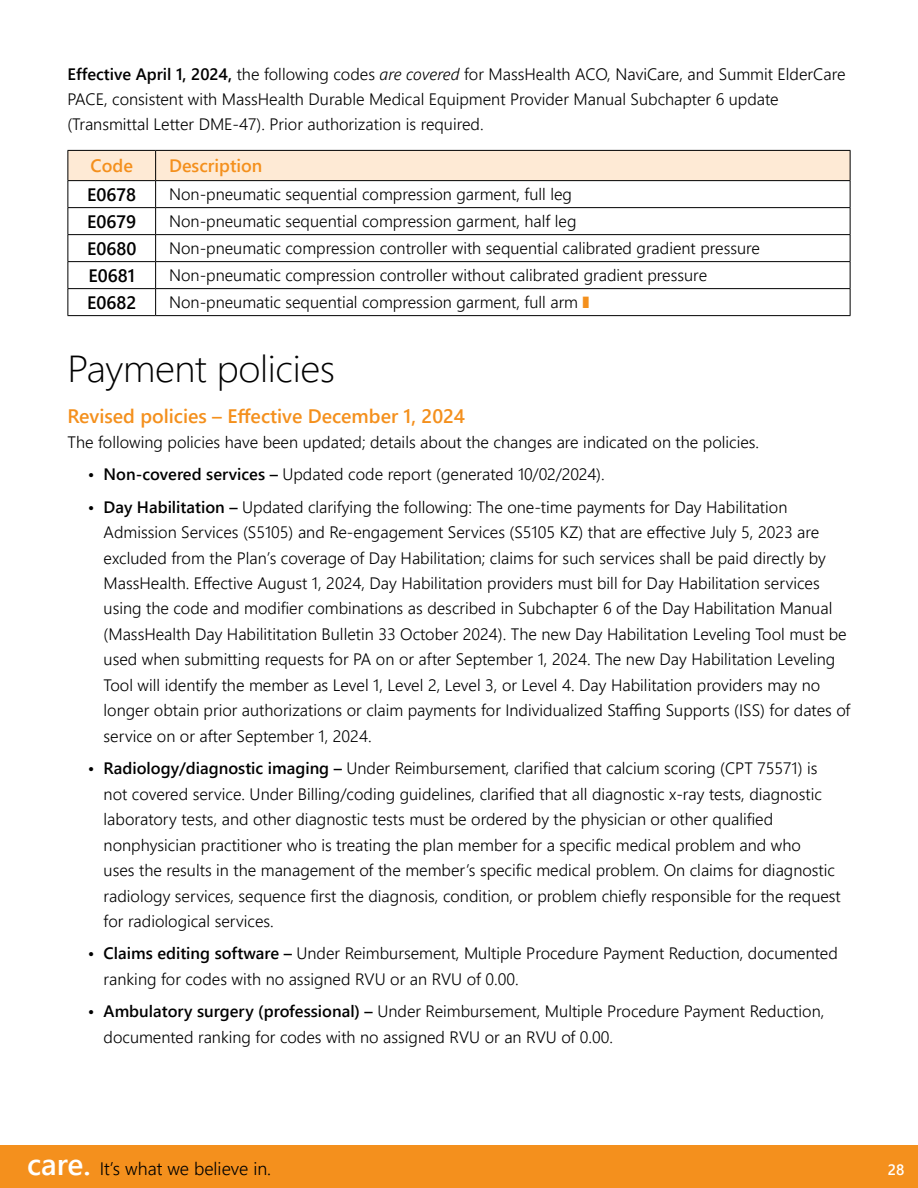
<style>
.page{position:relative;width:918px;height:1188px;background:#fff}
.page>*{position:absolute;margin:0;border:0;box-sizing:border-box;transform-origin:0 0}
.t1{font:37.5px "Webly Sleek UI Light";letter-spacing:-.01em;color:#000;scale:1.05 1}
.t2{font:19.5px "Webly Sleek UI Semibold";color:#f4901d}
.t3{font:18px "Webly Sleek UI Semilight";color:#000}
.t4{font:18px "Webly Sleek UI Semibold";color:#000}
.t5{font:18px "Webly Sleek UI Semibold";color:#f4901d}
.t6{font:16.5px/25.5px "Webly Sleek UI Semilight";color:#000}
.t7{font:15px "Webly Sleek UI Semibold";color:#fff}
.s1{font-family:"Webly Sleek UI Semibold"}
.s2{font-style:italic}
.s3{color:#f4901d}
.s4{font-family:"Webly Sleek UI Semibold";font-size:30px;color:#fff}
</style>
<div class="page">
<div style="left:0;top:1146px;width:918px;height:42px;background:#f4901d"></div>
<svg style="left:68px;top:150px;width:783px;height:165px"></svg>
<hr style="left:68px;top:315px;width:88px;height:1px;background:#000">
<hr style="left:156px;top:315px;width:694px;height:1px;background:#000">
<p class="t6" style="left:68px;top:60px;width:780px"><span class="s1">Effective April 1, 2024,</span> the following codes <span class="s2">are covered</span> for MassHealth ACO, NaviCare, and Summit ElderCare<br>PACE, consistent with MassHealth Durable Medical Equipment Provider Manual Subchapter 6 update (Transmittal Letter DME-47). Prior authorization is required.</p>
<p class="t5" style="left:91px;top:152px;width:44px">Code</p>
<p class="t5" style="left:169px;top:152px;width:95px">Description</p>
<p class="t4" style="left:87px;top:181px;width:50px">E0678</p>
<p class="t6" style="left:169px;top:181px;width:404px">Non-pneumatic sequential compression garment, full leg</p>
<p class="t4" style="left:87px;top:208px;width:51px">E0679</p>
<p class="t6" style="left:169px;top:208px;width:409px">Non-pneumatic sequential compression garment, half leg</p>
<p class="t4" style="left:87px;top:235px;width:51px">E0680</p>
<p class="t6" style="left:169px;top:235px;width:592px">Non-pneumatic compression controller with sequential calibrated gradient pressure</p>
<p class="t4" style="left:88px;top:262px;width:48px">E0681</p>
<p class="t6" style="left:169px;top:262px;width:540px">Non-pneumatic compression controller without calibrated gradient pressure</p>
<p class="t4" style="left:87px;top:289px;width:51px">E0682</p>
<p class="t6" style="left:169px;top:289px;width:422px">Non-pneumatic sequential compression garment, full arm <span class="s3">❚</span></p>
<h1 class="t1" style="left:68px;top:340px;width:256px">Payment policies</h1>
<p class="t2" style="left:68px;top:401px;width:399px">Revised policies – Effective December 1, 2024</p>
<p class="t6" style="left:68px;top:429px;width:693px">The following policies have been updated; details about the changes are indicated on the policies.</p>
<p class="t6" style="left:88px;top:461px;width:518px"><span class="s1">• Non-covered services –</span> Updated code report (generated 10/02/2024).</p>
<p class="t6" style="left:104px;top:493px;width:748px;text-indent:-16px"><span class="s1">• Day Habilitation –</span> Updated clarifying the following: The one-time payments for Day Habilitation Admission Services (S5105) and Re-engagement Services (S5105 KZ) that are effective July 5, 2023 are excluded from the Plan’s coverage of Day Habilitation; claims for such services shall be paid directly by MassHealth. Effective August 1, 2024, Day Habilitation providers must bill for Day Habilitation services using the code and modifier combinations as described in Subchapter 6 of the Day Habilitation Manual (MassHealth Day Habilititation Bulletin 33 October 2024). The new Day Habilitation Leveling Tool must be used when submitting requests for PA on or after September 1, 2024. The new Day Habilitation Leveling Tool will identify the member as Level 1, Level 2, Level 3, or Level 4. Day Habilitation providers may no longer obtain prior authorizations or claim payments for Individualized Staffing Supports (ISS) for dates of service on or after September 1, 2024.</p>
<p class="t6" style="left:104px;top:755px;width:739px;text-indent:-16px"><span class="s1">• Radiology/diagnostic imaging –</span> Under Reimbursement, clarified that calcium scoring (CPT 75571) is not covered service. Under Billing/coding guidelines, clarified that all diagnostic x-ray tests, diagnostic laboratory tests, and other diagnostic tests must be ordered by the physician or other qualified nonphysician practitioner who is treating the plan member for a specific medical problem and who<br>uses the results in the management of the member’s specific medical problem. On claims for diagnostic radiology services, sequence first the diagnosis, condition, or problem chiefly responsible for the request for radiological services.</p>
<p class="t6" style="left:104px;top:940px;width:736px;text-indent:-16px"><span class="s1">• Claims editing software –</span> Under Reimbursement, Multiple Procedure Payment Reduction, documented ranking for codes with no assigned RVU or an RVU of 0.00.</p>
<p class="t6" style="left:104px;top:998px;width:722px;text-indent:-16px"><span class="s1">• Ambulatory surgery (professional) –</span> Under Reimbursement, Multiple Procedure Payment Reduction, documented ranking for codes with no assigned RVU or an RVU of 0.00.</p>
<p class="t3" style="left:27px;top:1155px;width:246px"><span class="s4">care.</span> It’s what we believe in.</p>
<p class="t7" style="left:888px;top:1158px;width:18px">28</p>
</div>
